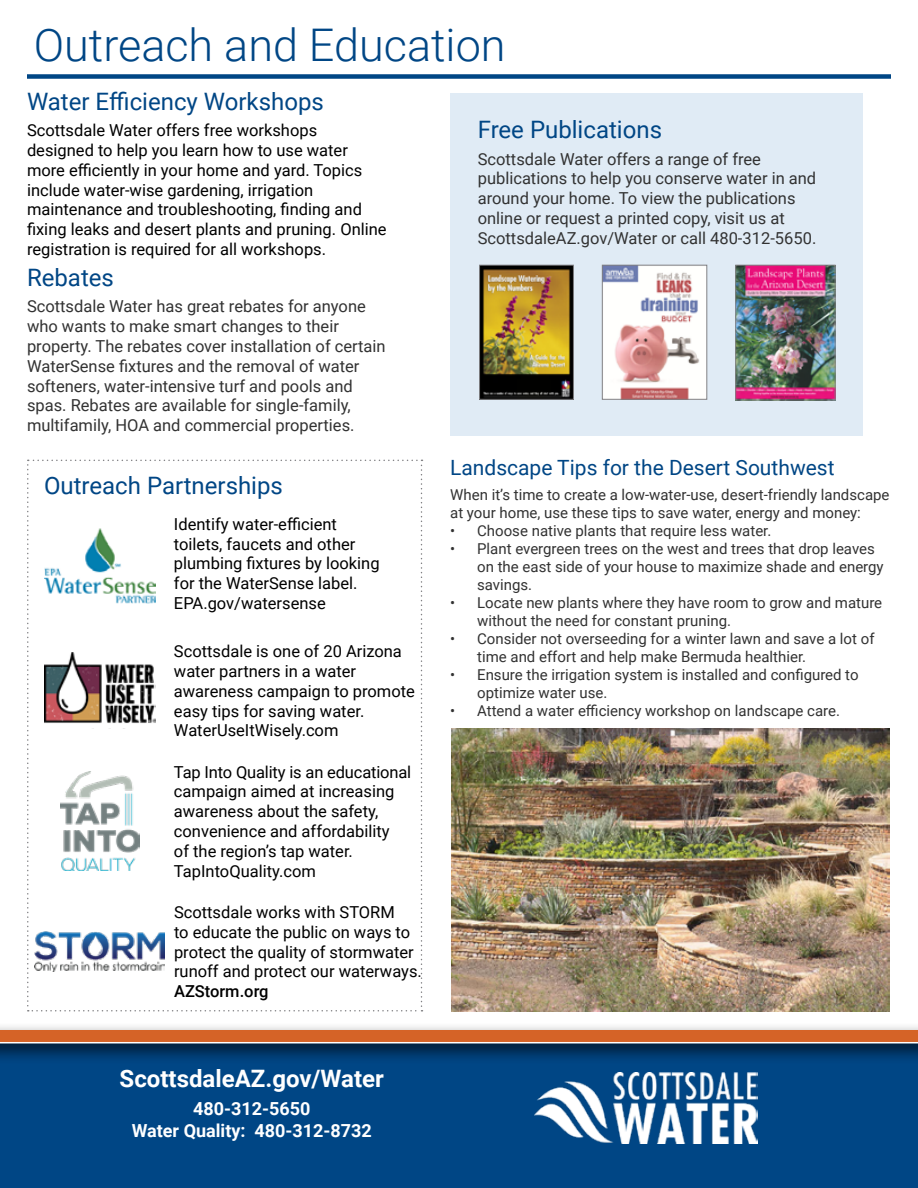
<style>
.page{position:relative;width:918px;height:1188px;background:#fff}
.page>*{position:absolute;margin:0;border:0;box-sizing:border-box;transform-origin:0 0}
.t1{font:300 45px "Roboto";color:#004685}
.t2{font:24px "Roboto";color:#004685}
.t3{font:700 24px "Roboto";color:#fff}
.t4{font:21px "Roboto";color:#004685}
.t5{font:700 18px/21.6px "Roboto";color:#fff;text-align:center}
.t6{font:16.5px/19.8px "Roboto";color:#000}
.t7{font:16.5px/19.8px "Roboto";color:#323232}
.t8{font:500 16.5px "Roboto";color:#000}
.t9{font:15px/18px "Roboto";color:#323232}
</style>
<div class="page">
<svg style="left:27px;top:460px;width:396px;height:552px"></svg>
<div style="left:0;top:1039px;width:918px;height:149px;background:#004685"></div>
<img style="left:535px;top:1072px;width:222px;height:71px">
<div style="left:451px;top:93px;width:412px;height:342px;background:#e0ebf5"></div>
<img style="left:481px;top:267px;width:91px;height:131px">
<div style="left:479px;top:265px;width:95px;height:135px;border:1px solid #818184"></div>
<img style="left:737px;top:267px;width:97px;height:131px">
<div style="left:735px;top:265px;width:101px;height:135px;border:1px solid #818184"></div>
<img style="left:604px;top:267px;width:101px;height:131px">
<div style="left:602px;top:265px;width:105px;height:135px;border:1px solid #818184"></div>
<div style="left:27px;top:74px;width:864px;height:5px;background:#004685"></div>
<img style="left:45px;top:653px;width:110px;height:75px">
<img style="left:45px;top:529px;width:110px;height:76px">
<img style="left:61px;top:772px;width:78px;height:98px">
<img style="left:35px;top:932px;width:130px;height:39px">
<div style="left:0;top:1022px;width:918px;height:42px;background:#000;opacity:.75"></div>
<div style="left:0;top:1030px;width:918px;height:13px;background:#d56327"></div>
<hr style="left:0;top:1042px;width:918px;height:1px;background:#fff">
<img style="left:451px;top:728px;width:439px;height:283px">
<h1 class="t1" style="left:34px;top:13px;width:473px">Outreach and Education</h1>
<h2 class="t2" style="left:27px;top:85px;width:298px">Water Efficiency Workshops</h2>
<p class="t6" style="left:27px;top:120px;width:361px">Scottsdale Water offers free workshops designed to help you learn how to use water more efficiently in your home and yard. Topics include water-wise gardening, irrigation maintenance and troubleshooting, finding and fixing leaks and desert plants and pruning. Online registration is required for all workshops.</p>
<h2 class="t2" style="left:27px;top:261px;width:88px">Rebates</h2>
<p class="t7" style="left:27px;top:296px;width:360px">Scottsdale Water has great rebates for anyone who wants to make smart changes to their property. The rebates cover installation of certain WaterSense fixtures and the removal of water softeners, water-intensive turf and pools and spas. Rebates are available for single-family, multifamily, HOA and commercial properties.</p>
<h2 class="t2" style="left:44px;top:469px;width:240px">Outreach Partnerships</h2>
<p class="t6" style="left:174px;top:513px;width:207px">Identify water-efficient toilets, faucets and other plumbing fixtures by looking for the WaterSense label.<br>EPA.gov/watersense</p>
<p class="t6" style="left:174px;top:641px;width:243px">Scottsdale is one of 20 Arizona water partners in a water awareness campaign to promote easy tips for saving water.<br>WaterUseItWisely.com</p>
<p class="t6" style="left:174px;top:761px;width:239px">Tap Into Quality is an educational campaign aimed at increasing awareness about the safety, convenience and affordability<br>of the region’s tap water.<br>TapIntoQuality.com</p>
<p class="t6" style="left:174px;top:902px;width:249px">Scottsdale works with STORM<br>to educate the public on ways to protect the quality of stormwater runoff and protect our waterways.</p>
<p class="t8" style="left:174px;top:980px;width:96px">AZStorm.org</p>
<h2 class="t3" style="left:120px;top:1061px;width:266px">ScottsdaleAZ.gov/Water</h2>
<p class="t5" style="left:132px;top:1097px;width:242px">480-312-5650<br>Water Quality: 480-312-8732</p>
<h2 class="t2" style="left:478px;top:113px;width:186px">Free Publications</h2>
<p class="t7" style="left:478px;top:148px;width:340px">Scottsdale Water offers a range of free publications to help you conserve water in and around your home. To view the publications online or request a printed copy, visit us at ScottsdaleAZ.gov/Water or call 480-312-5650.</p>
<p class="t4" style="left:450px;top:453px;width:386px">Landscape Tips for the Desert Southwest</p>
<p class="t9" style="left:450px;top:485px;width:441px">When it’s time to create a low-water-use, desert-friendly landscape at your home, use these tips to save water, energy and money:</p>
<p class="t9" style="left:450px;top:521px;width:323px">• Choose native plants that require less water.</p>
<p class="t9" style="left:477px;top:539px;width:408px;text-indent:-27px">• Plant evergreen trees on the west and trees that drop leaves on the east side of your house to maximize shade and energy savings.</p>
<p class="t9" style="left:477px;top:593px;width:407px;text-indent:-27px">• Locate new plants where they have room to grow and mature without the need for constant pruning.</p>
<p class="t9" style="left:477px;top:629px;width:399px;text-indent:-27px">• Consider not overseeding for a winter lawn and save a lot of time and effort and help make Bermuda healthier.</p>
<p class="t9" style="left:477px;top:665px;width:383px;text-indent:-27px">• Ensure the irrigation system is installed and configured to optimize water use.</p>
<p class="t9" style="left:450px;top:701px;width:391px">• Attend a water efficiency workshop on landscape care.</p>
</div>
